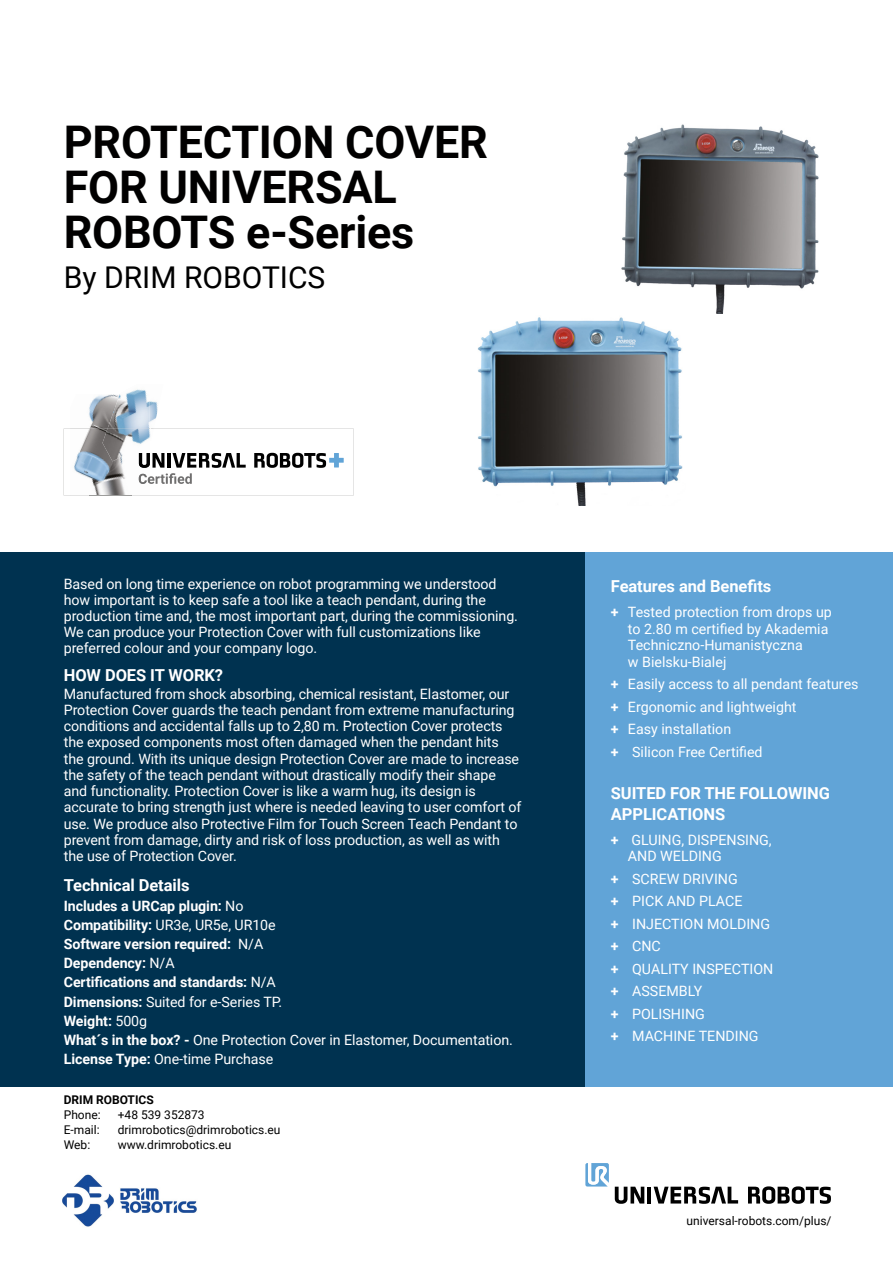
<style>
.page{position:relative;width:893px;height:1263px;background:#fff}
.page>*{position:absolute;margin:0;border:0;box-sizing:border-box;transform-origin:0 0}
.t1{font:700 45px/45px "Roboto";letter-spacing:-.005em;color:#010000}
.t2{font:30px "Roboto";color:#000}
.t3{font:700 16.5px/21px "Roboto";letter-spacing:-.005em;color:#fff}
.t4{font:14.25px/16.2px "Roboto";letter-spacing:-.005em;color:#fff}
.t5{font:700 14.25px/19.2px "Roboto";letter-spacing:-.005em;color:#fff}
.t6{font:12px "Roboto";color:#000}
.t7{font:700 12px "Roboto";color:#000}
.s1{font-weight:400}
.s2{font-weight:700}
</style>
<div class="page">
<svg style="left:615px;top:1187px;width:29px;height:17px"></svg>
<hr style="left:647px;top:1187px;width:4px;height:16px;background:#000">
<svg style="left:654px;top:1187px;width:84px;height:17px"></svg>
<svg style="left:748px;top:1186px;width:83px;height:18px"></svg>
<svg style="left:585px;top:1163px;width:24px;height:23px"></svg>
<div style="left:0;top:552px;width:605px;height:535px;background:#003250"></div>
<div style="left:585px;top:552px;width:308px;height:535px;background:#61a4d7"></div>
<img style="left:70px;top:395px;width:37px;height:34px">
<img style="left:126px;top:389px;width:37px;height:40px">
<svg style="left:74px;top:429px;width:280px;height:66px"></svg>
<img style="left:107px;top:394px;width:43px;height:35px">
<img style="left:102px;top:429px;width:48px;height:32px">
<hr style="left:90px;top:495px;width:42px;height:1px;background:#9d9d9c">
<img style="left:621px;top:124px;width:198px;height:190px">
<img style="left:62px;top:1174px;width:135px;height:53px">
<img style="left:478px;top:317px;width:205px;height:189px">
<h1 class="t1" style="left:64px;top:117px;width:426px">PROTECTION COVER<br>FOR UNIVERSAL<br>ROBOTS e-Series</h1>
<h2 class="t2" style="left:64px;top:256px;width:263px">By DRIM ROBOTICS</h2>
<p class="t4" style="left:64px;top:575px;width:456px">Based on long time experience on robot programming we understood how important is to keep safe a tool like a teach pendant, during the production time and, the most important part, during the commissioning.<br>We can produce your Protection Cover with full customizations like preferred colour and your company logo.</p>
<p class="t3" style="left:64px;top:663px;width:161px">HOW DOES IT WORK?</p>
<p class="t4" style="left:64px;top:685px;width:459px">Manufactured from shock absorbing, chemical resistant, Elastomer, our Protection Cover guards the teach pendant from extreme manufacturing conditions and accidental falls up to 2,80 m. Protection Cover protects the exposed components most often damaged when the pendant hits the ground. With its unique design Protection Cover are made to increase the safety of the teach pendant without drastically modify their shape and functionality. Protection Cover is like a warm hug, its design is accurate to bring strength just where is needed leaving to user comfort of use. We produce also Protective Film for Touch Screen Teach Pendant to prevent from damage, dirty and risk of loss production, as well as with the use of Protection Cover.</p>
<p class="t3" style="left:64px;top:874px;width:127px">Technical Details</p>
<p class="t5" style="left:64px;top:895px;width:451px">Includes a URCap plugin: <span class="s1">No<br></span>Compatibility: <span class="s1">UR3e, UR5e, UR10e<br></span>Software version required: <span class="s1">N/A<br></span>Dependency: <span class="s1">N/A<br></span>Certifications and standards: <span class="s1">N/A<br></span>Dimensions: <span class="s1">Suited for e-Series TP.<br></span>Weight: <span class="s1">500g<br></span>What´s in the box? - <span class="s1">One Protection Cover in Elastomer, Documentation.<br></span>License Type: <span class="s1">One-time Purchase</span></p>
<p class="t7" style="left:64px;top:1091px;width:92px">DRIM ROBOTICS</p>
<p class="t6" style="left:64px;top:1106px;width:38px">Phone:</p>
<p class="t6" style="left:118px;top:1106px;width:88px">+48 539 352873</p>
<p class="t6" style="left:64px;top:1121px;width:37px">E-mail:</p>
<p class="t6" style="left:118px;top:1121px;width:164px">drimrobotics@drimrobotics.eu</p>
<p class="t6" style="left:64px;top:1136px;width:28px">Web:</p>
<p class="t6" style="left:118px;top:1136px;width:115px">www.drimrobotics.eu</p>
<p class="t3" style="left:611px;top:575px;width:162px">Features and Benefits</p>
<p class="t4" style="left:628px;top:604px;width:205px;text-indent:-17px"><span class="s2">+</span> Tested protection from drops up to 2.80 m certified by Akademia<br>Techniczno-Humanistyczna<br>w Bielsku-Bialej</p>
<p class="t4" style="left:611px;top:673px;width:249px;line-height:22.5px"><span class="s2">+</span> Easily access to all pendant features <span class="s2">+</span> Ergonomic and lightweight<br><span class="s2">+</span> Easy installation<br><span class="s2">+</span> Silicon Free Certified</p>
<p class="t3" style="left:611px;top:782px;width:221px">SUITED FOR THE FOLLOWING<br>APPLICATIONS</p>
<p class="t4" style="left:628px;top:831px;width:145px;text-indent:-17px"><span class="s2">+</span> GLUING, DISPENSING,<br>AND WELDING</p>
<p class="t4" style="left:611px;top:867px;width:164px;line-height:22.5px"><span class="s2">+</span> SCREW DRIVING<br><span class="s2">+</span> PICK AND PLACE<br><span class="s2">+</span> INJECTION MOLDING <span class="s2">+</span> CNC<br><span class="s2">+</span> QUALITY INSPECTION <span class="s2">+</span> ASSEMBLY<br><span class="s2">+</span> POLISHING<br><span class="s2">+</span> MACHINE TENDING</p>
<p class="t6" style="left:687px;top:1213px;width:146px">universal-robots.com/plus/</p>
</div>
